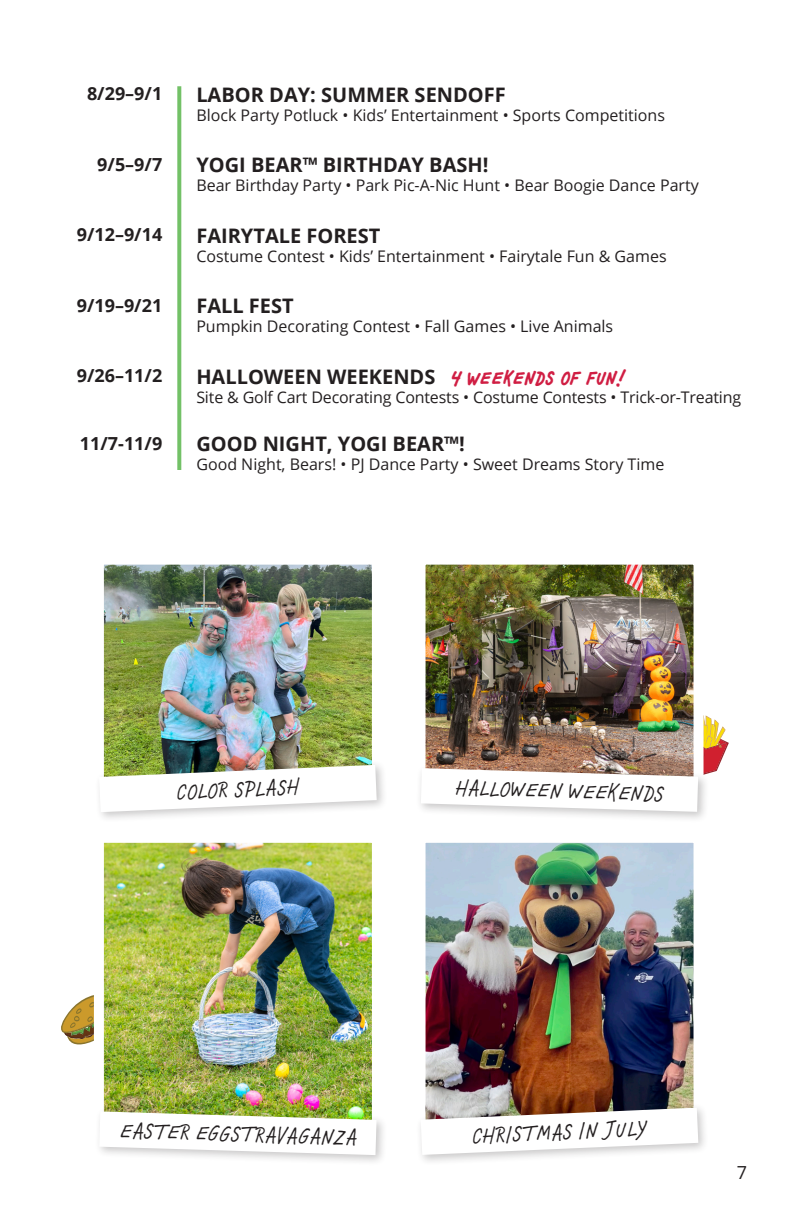
<style>
.page{position:relative;width:792px;height:1224px;background:#fff}
.page>*{position:absolute;margin:0;border:0;box-sizing:border-box;transform-origin:0 0}
.t1{font:italic 24px "Chauncy Pro";color:#231f20}
.t2{font:700 20px "Open Sans";color:#231f20}
.t3{font:700 18px "Open Sans";color:#231f20}
.t4{font:18px "Open Sans";color:#231f20}
.t5{font:16px "Open Sans";color:#231f20}
.s1{font-family:"Chauncy Pro";font-style:italic;color:#d01e43}
</style>
<div class="page">
<svg style="left:61px;top:995px;width:33px;height:50px"></svg>
<img style="left:105px;top:844px;width:266px;height:262px">
<div style="left:94px;top:833px;width:288px;height:298px;border:10px solid #fff"></div>
<img style="left:427px;top:844px;width:266px;height:258px">
<div style="left:416px;top:833px;width:288px;height:298px;border:10px solid #fff"></div>
<img style="left:105px;top:566px;width:266px;height:194px">
<div style="left:94px;top:555px;width:288px;height:249px;border:10px solid #fff"></div>
<img style="left:427px;top:566px;width:266px;height:147px">
<div style="left:416px;top:555px;width:288px;height:249px;border:10px solid #fff"></div>
<div style="left:416px;top:1102px;width:293px;height:64px;background:#231f20;opacity:.25"></div>
<svg style="left:421px;top:1108px;width:277px;height:47px"></svg>
<div style="left:416px;top:763px;width:294px;height:60px;background:#231f20;opacity:.25"></div>
<img style="left:421px;top:713px;width:308px;height:99px">
<div style="left:94px;top:760px;width:294px;height:63px;background:#231f20;opacity:.25"></div>
<svg style="left:99px;top:765px;width:278px;height:47px"></svg>
<div style="left:94px;top:1106px;width:294px;height:60px;background:#231f20;opacity:.25"></div>
<svg style="left:99px;top:1111px;width:278px;height:44px"></svg>
<svg style="left:177px;top:86px;width:4px;height:384px;background:#7dc572"></svg>
<p class="t3" style="left:87px;top:81px;width:77px">8/29–9/1</p>
<p class="t2" style="left:196px;top:80px;width:311px">LABOR DAY: SUMMER SENDOFF</p>
<p class="t5" style="left:196px;top:104px;width:470px">Block Party Potluck • Kids’ Entertainment • Sports Competitions</p>
<p class="t3" style="left:97px;top:151px;width:66px">9/5–9/7</p>
<p class="t3" style="left:77px;top:222px;width:87px">9/12–9/14</p>
<p class="t3" style="left:77px;top:292px;width:87px">9/19–9/21</p>
<p class="t3" style="left:77px;top:363px;width:87px">9/26–11/2</p>
<p class="t2" style="left:196px;top:151px;width:294px">YOGI BEAR™ BIRTHDAY BASH!</p>
<p class="t5" style="left:196px;top:175px;width:504px">Bear Birthday Party • Park Pic-A-Nic Hunt • Bear Boogie Dance Party</p>
<p class="t2" style="left:196px;top:221px;width:186px">FAIRYTALE FOREST</p>
<p class="t5" style="left:196px;top:245px;width:472px">Costume Contest • Kids’ Entertainment • Fairytale Fun &amp; Games</p>
<p class="t2" style="left:196px;top:292px;width:99px">FALL FEST</p>
<p class="t5" style="left:196px;top:316px;width:418px">Pumpkin Decorating Contest • Fall Games • Live Animals</p>
<p class="t2" style="left:196px;top:362px;width:430px">HALLOWEEN WEEKENDS <span class="s1">4 WEEKENDS OF FUN!</span></p>
<p class="t5" style="left:196px;top:386px;width:546px">Site &amp; Golf Cart Decorating Contests • Costume Contests • Trick-or-Treating</p>
<p class="t3" style="left:80px;top:430px;width:84px">11/7-11/9</p>
<p class="t2" style="left:196px;top:429px;width:270px">GOOD NIGHT, YOGI BEAR™!</p>
<p class="t5" style="left:196px;top:453px;width:470px">Good Night, Bears! • PJ Dance Party • Sweet Dreams Story Time</p>
<p class="t1" style="left:176px;top:776px;width:124px;rotate:-2deg">COLOR SPLASH</p>
<p class="t1" style="left:456px;top:772px;width:209px;rotate:2deg">HALLOWEEN WEEKENDS</p>
<p class="t1" style="left:121px;top:1115px;width:239px;rotate:2deg">EASTER EGGSTRAVAGANZA</p>
<p class="t1" style="left:472px;top:1120px;width:176px;rotate:-2deg">CHRISTMAS IN JULY</p>
<p class="t4" style="left:737px;top:1160px;width:12px">7</p>
</div>
